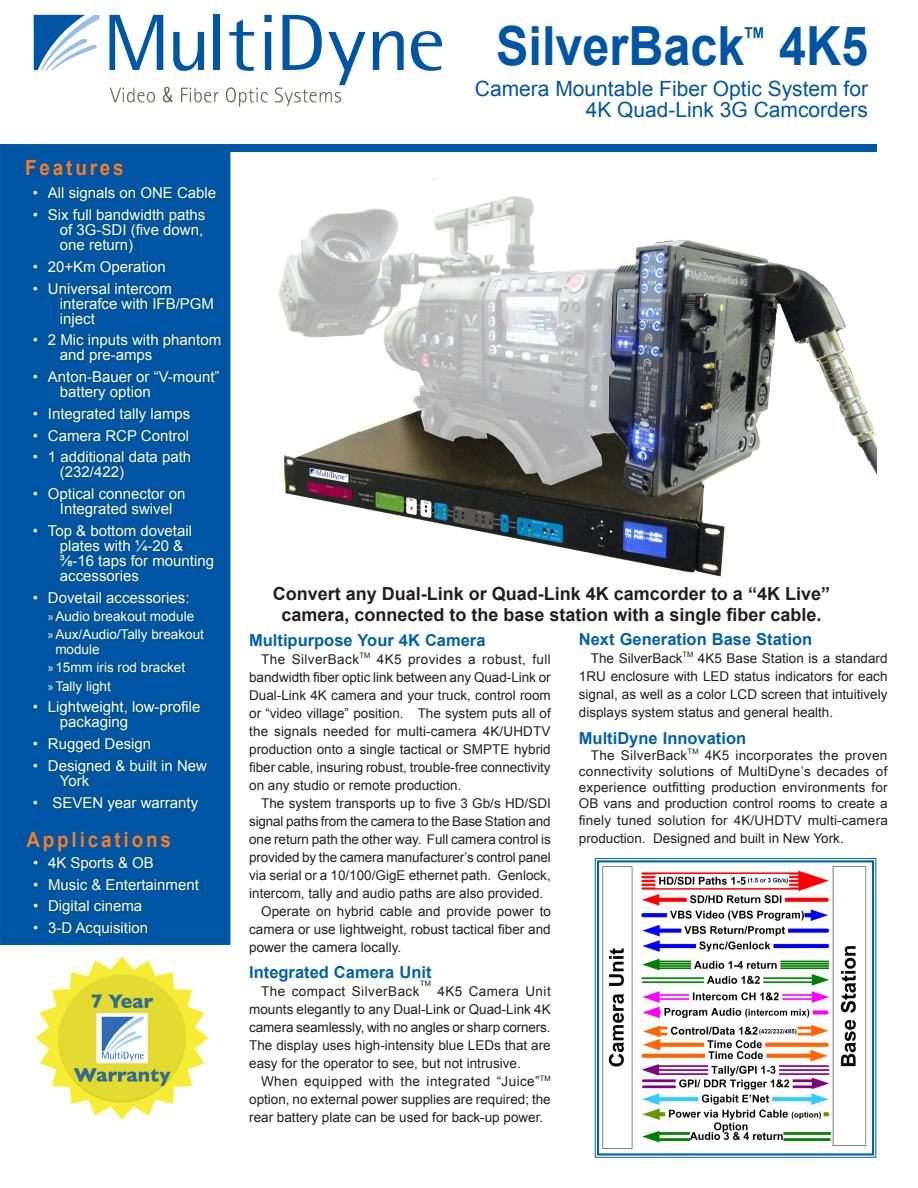
<style>
.page{position:relative;width:918px;height:1188px;background:#fff}
.page>*{position:absolute;margin:0;border:0;box-sizing:border-box;transform-origin:0 0}
.t1{font:700 54px "Arial";color:#0155a5;scale:.9 1}
.t2{font:21px/21px "Arial";color:#0155a5;text-align:right}
.t3{font:700 21px "Arial";letter-spacing:.15em;color:#f47d25;scale:.9 1}
.t4{font:700 18px/21px "Arial";color:#231f20;text-align:center}
.t5{font:700 16.5px "Arial";color:#0161ab}
.t6{font:15px/15px "Arial";color:#fefdfb}
.t7{font:700 15px "Arial";color:#0155a5;scale:.9 1}
.t8{font:13.5px/18px "Arial";color:#231f20;text-align:justify}
.t9{font:13.5px/16.2px "Arial Unicode MS";letter-spacing:.015em;color:#231f20;text-align:justify}
.t10{font:13.5px/18.3px "Arial";color:#fefdfb}
.t11{font:13.5px "Arial";letter-spacing:.03em;color:#231f20}
.t12{font:7.5px "Arial";color:#231f20}
.s1{font-family:"Myriad Pro"}
.s2{font-family:"Arial Unicode MS"}
</style>
<div class="page">
<img style="left:278px;top:144px;width:599px;height:433px">
<img style="left:36px;top:957px;width:172px;height:162px">
<div style="left:0;top:144px;width:876px;height:8px;background:#0155a5"></div>
<div style="left:3px;top:152px;width:224px;height:790px;background:#0155a5"></div>
<div style="left:0;top:144px;width:230px;height:801px;border:2px solid #015dab"></div>
<svg style="left:30px;top:176px;width:193px;height:652px;background:#00549c"></svg>
<svg style="left:30px;top:850px;width:172px;height:89px;background:#00549d"></svg>
<svg style="left:110px;top:15px;width:53px;height:55px"></svg>
<svg style="left:173px;top:32px;width:31px;height:39px"></svg>
<div style="left:214px;top:15px;width:6px;height:55px;background:#0155a5"></div>
<svg style="left:373px;top:31px;width:31px;height:39px"></svg>
<svg style="left:411px;top:31px;width:31px;height:40px"></svg>
<svg style="left:34px;top:15px;width:65px;height:55px"></svg>
<svg style="left:110px;top:88px;width:45px;height:14px"></svg>
<svg style="left:163px;top:87px;width:10px;height:15px"></svg>
<svg style="left:181px;top:88px;width:38px;height:14px"></svg>
<svg style="left:226px;top:15px;width:140px;height:92px"></svg>
<svg style="left:595px;top:858px;width:282px;height:300px"></svg>
<div style="left:597px;top:860px;width:277px;height:295px;border:2px solid #01669a"></div>
<img style="left:601px;top:867px;width:269px;height:281px">
<h2 class="t3" style="left:25px;top:156px;width:111px">Features</h2>
<p class="t6" style="left:33px;top:186px;width:185px">• All signals on ONE Cable</p>
<p class="t6" style="left:60px;top:207px;width:147px;text-indent:-27px">• Six full bandwidth paths of 3G-SDI (five down, one return)</p>
<p class="t6" style="left:33px;top:259px;width:134px">• 20+Km Operation</p>
<p class="t6" style="left:60px;top:281px;width:156px;text-indent:-27px">• Universal intercom interafce with IFB/PGM inject</p>
<p class="t6" style="left:60px;top:333px;width:163px;text-indent:-27px">• 2 Mic inputs with phantom and pre-amps</p>
<p class="t6" style="left:60px;top:369px;width:161px;text-indent:-27px">• Anton-Bauer or “V-mount” battery option</p>
<p class="t6" style="left:33px;top:406px;width:159px">• Integrated tally lamps</p>
<p class="t6" style="left:33px;top:428px;width:158px">• Camera RCP Control</p>
<p class="t6" style="left:60px;top:450px;width:133px;text-indent:-27px">• 1 additional data path (232/422)</p>
<p class="t6" style="left:60px;top:486px;width:127px;text-indent:-27px">• Optical connector on<br>Integrated swivel</p>
<p class="t6" style="left:60px;top:523px;width:156px;text-indent:-27px">• Top &amp; bottom dovetail plates with 1/4-20 &amp;<br>3/8-16 taps for mounting accessories</p>
<p class="t6" style="left:33px;top:590px;width:158px">• Dovetail accessories:</p>
<p class="t10" style="left:48px;top:607px;width:158px"><span class="s1">»</span>Audio breakout module <span class="s1">»</span>Aux/Audio/Tally breakout</p>
<p class="t10" style="left:48px;top:640px;width:139px;text-indent:8px">module<br><span class="s1">»</span>15mm iris rod bracket <span class="s1">»</span>Tally light</p>
<p class="t6" style="left:60px;top:700px;width:142px;text-indent:-27px">• Lightweight, low-profile packaging</p>
<p class="t6" style="left:33px;top:736px;width:120px">• Rugged Design</p>
<p class="t6" style="left:60px;top:758px;width:149px;text-indent:-27px">• Designed &amp; built in New<br>York</p>
<p class="t6" style="left:33px;top:795px;width:167px">• SEVEN year warranty</p>
<h2 class="t3" style="left:26px;top:828px;width:162px">Applications</h2>
<p class="t6" style="left:33px;top:855px;width:122px">• 4K Sports &amp; OB</p>
<p class="t6" style="left:33px;top:877px;width:167px">• Music &amp; Entertainment</p>
<p class="t6" style="left:33px;top:899px;width:111px">• Digital cinema</p>
<p class="t6" style="left:33px;top:920px;width:117px">• 3-D Acquisition</p>
<h1 class="t1" style="left:496px;top:17px;width:278px">SilverBack</h1>
<p class="t7" style="left:745px;top:24px;width:23px">TM</p>
<h1 class="t1" style="left:779px;top:17px;width:101px">4K5</h1>
<h2 class="t2" style="left:475px;top:78px;width:395px">Camera Mountable Fiber Optic System for<br>4K Quad-Link 3G Camcorders</h2>
<h3 class="t4" style="left:273px;top:583px;width:559px">Convert any Dual-Link or Quad-Link 4K camcorder to a “4K Live” camera, connected to the base station with a single fiber cable.</h3>
<p class="t5" style="left:249px;top:631px;width:238px">Multipurpose Your 4K Camera</p>
<p class="t8" style="left:249px;top:650px;width:303px;text-indent:12px">The SilverBack<sup>TM</sup> 4K5 provides a robust, full bandwidth fiber optic link between any Quad-Link or Dual-Link 4K camera and your truck, control room or “video village” position. The system puts all of the signals needed for multi-camera 4K/UHDTV production onto a single tactical or SMPTE hybrid fiber cable, insuring robust, trouble-free connectivity on any studio or remote production.</p>
<p class="t8" style="left:261px;top:794px;width:291px">The system transports up to five 3 Gb/s HD/SDI</p>
<p class="t8" style="left:249px;top:812px;width:303px">signal paths from the camera to the Base Station and</p>
<p class="t8" style="left:249px;top:830px;width:303px">one return path the other way. Full camera control is</p>
<p class="t8" style="left:249px;top:848px;width:303px">provided by the camera manufacturer’s control panel</p>
<p class="t8" style="left:249px;top:866px;width:303px">via serial or a 10/100/GigE ethernet path. Genlock,</p>
<p class="t8" style="left:249px;top:884px;width:296px">intercom, tally and audio paths are also provided.</p>
<p class="t8" style="left:261px;top:902px;width:291px">Operate on hybrid cable and provide power to</p>
<p class="t8" style="left:249px;top:920px;width:303px">camera or use lightweight, robust tactical fiber and</p>
<p class="t8" style="left:249px;top:938px;width:154px">power the camera locally.</p>
<p class="t5" style="left:249px;top:963px;width:184px">Integrated Camera Unit</p>
<p class="t11" style="left:261px;top:984px;width:160px">The compact SilverBack</p>
<p class="t12" style="left:420px;top:979px;width:13px">TM</p>
<p class="t8" style="left:249px;top:983px;width:303px;text-indent:188px">4K5 Camera Unit mounts elegantly to any Dual-Link or Quad-Link 4K camera seamlessly, with no angles or sharp corners.<br>The display uses high-intensity blue LEDs that are easy for the operator to see, but not intrusive.</p>
<p class="t8" style="left:249px;top:1073px;width:303px;text-indent:12px">When equipped with the integrated “Juice”<sup>TM </sup>option, no external power supplies are required; the rear battery plate can be used for back-up power.</p>
<p class="t5" style="left:579px;top:630px;width:235px">Next Generation Base Station</p>
<p class="t8" style="left:579px;top:649px;width:310px;text-indent:12px">The SilverBack<sup>TM</sup> 4K5 Base Station is a standard 1RU enclosure with LED status indicators for each signal, as well as a color LCD screen that intuitively displays system status and general health.</p>
<p class="t5" style="left:579px;top:729px;width:169px">MultiDyne Innovation</p>
<p class="t9" style="left:579px;top:746px;width:310px;text-indent:12px">The SilverBack<sup>TM</sup> 4K5 incorporates the proven connectivity solutions of MultiDyne’s decades of experience outfitting production environments for OB vans and production control rooms to create a finely tuned solution for 4K/UHDTV multi-camera</p>
<p class="t8" style="left:579px;top:829px;width:266px"><span class="s2">production.</span> Designed and built in New York.</p>
</div>
